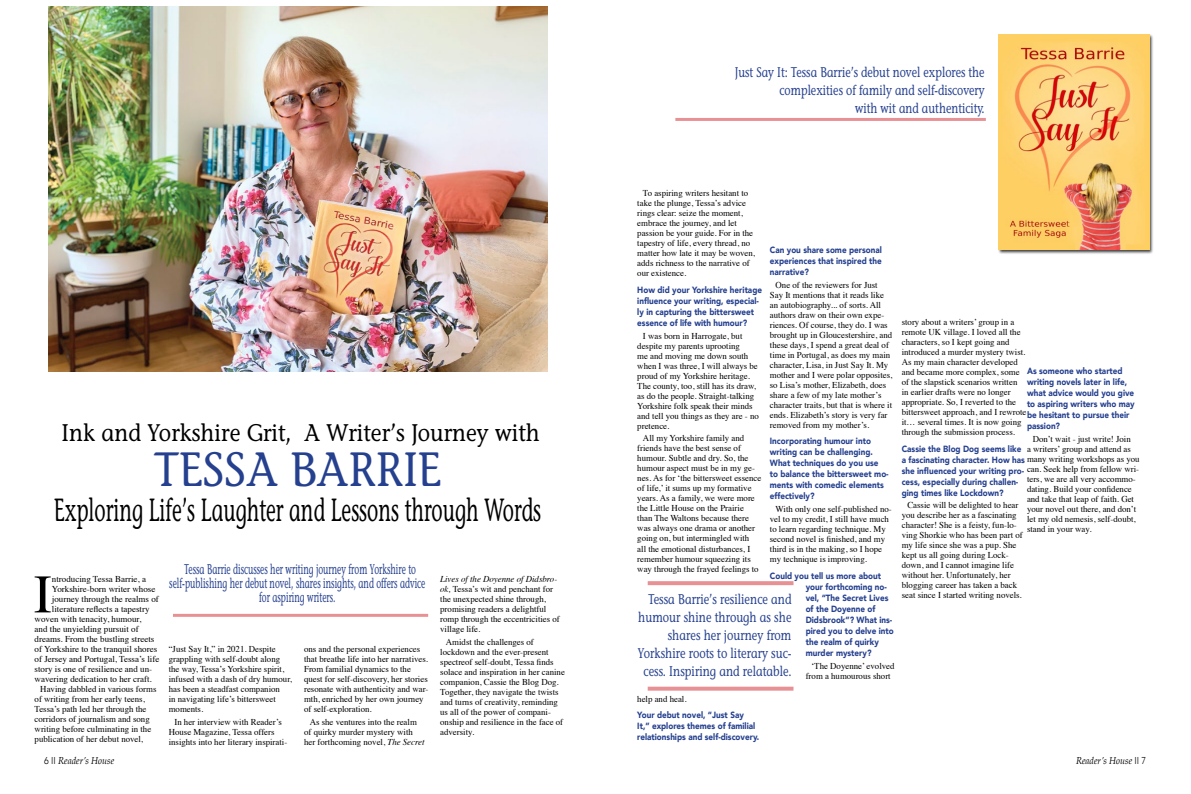
<style>
.page{position:relative;width:1191px;height:794px;background:#fff}
.page>*{position:absolute;margin:0;border:0;box-sizing:border-box;transform-origin:0 0}
.t1{font:54.3px "Times";color:#000}
.t2{font:48px "Stone Lab Normal Tr";color:#25408f;scale:.9 1}
.t3{font:32px "Stone Lab Normal Tr";color:#000;scale:.61 1}
.t4{font:24px "Stone Lab Normal Tr";color:#000;scale:.9 1}
.t5{font:14px/14px "Stone Lab Normal Tr";color:#25408f;text-align:center;scale:.6 1}
.t6{font:14px/18px "Stone Lab Normal Tr";color:#25408f;text-align:right;scale:.79 1}
.t7{font:14px/18px "Stone Lab Normal Tr";color:#25408f;text-align:right;scale:.77 1}
.t8{font:italic 10px "Palatino";color:#000;scale:.9 1}
.t9{font:9px/10px "Times";color:#000}
.t10{font:900 9px/11px "Avenir";color:#25408f;scale:.9 1}
.s1{font-style:italic}
.s2{font-family:"Times";font-weight:400;color:#000}
.s3{font-family:"Avenir";font-weight:300;font-style:normal}
</style>
<div class="page">
<hr style="left:173px;top:614px;width:255px;height:3px;background:#d2232a">
<img style="left:48px;top:6px;width:499px;height:365px">
<div style="left:998px;top:34px;width:156px;height:220px;background:#000;opacity:.75"></div>
<img style="left:999px;top:35px;width:150px;height:214px">
<hr style="left:675px;top:118px;width:310px;height:3px;background:#d2232a">
<svg style="left:647px;top:686px;width:146px;height:4px"></svg>
<svg style="left:647px;top:581px;width:146px;height:4px"></svg>
<h3 class="t4" style="left:62px;top:418px;width:533px">Ink and Yorkshire Grit, A Writer’s Journey with</h3>
<h2 class="t2" style="left:154px;top:440px;width:321px">TESSA BARRIE</h2>
<h3 class="t3" style="left:54px;top:490px;width:799px">Exploring Life’s Laughter and Lessons through Words</h3>
<h3 class="t5" style="left:169px;top:562px;width:428px">Tessa Barrie discusses her writing journey from Yorkshire to self-publishing her debut novel, shares insights, and offers advice for aspiring writers.</h3>
<p class="t9" style="left:440px;top:573px;width:121px"><span class="s1">Lives of the Doyenne of Didsbro&shy;ok,</span> Tessa’s wit and penchant for the unexpected shine through, promising readers a delightful romp through the eccentricities of village life.</p>
<p class="t9" style="left:440px;top:636px;width:126px;text-indent:6px">Amidst the challenges of lockdown and the ever-present spectreof self-doubt, Tessa finds solace and inspiration in her canine companion, Cassie the Blog Dog.<br>Together, they navigate the twists and turns of creativity, reminding us all of the power of compani&shy;onship and resilience in the face of adversity.</p>
<h1 class="t1" style="left:34px;top:543px;width:20px">I</h1>
<p class="t9" style="left:52px;top:573px;width:96px">ntroducing Tessa Barrie, a</p>
<p class="t9" style="left:52px;top:583px;width:105px">Yorkshire-born writer whose</p>
<p class="t9" style="left:52px;top:593px;width:108px">journey through the realms of</p>
<p class="t9" style="left:52px;top:603px;width:99px">literature reflects a tapestry</p>
<p class="t9" style="left:35px;top:613px;width:108px">woven with tenacity, humour,</p>
<p class="t9" style="left:35px;top:623px;width:105px">and the unyielding pursuit of</p>
<p class="t9" style="left:35px;top:633px;width:121px">dreams. From the bustling streets</p>
<p class="t9" style="left:35px;top:643px;width:124px">of Yorkshire to the tranquil shores</p>
<p class="t9" style="left:35px;top:653px;width:126px">of Jersey and Portugal, Tessa’s life</p>
<p class="t9" style="left:35px;top:663px;width:119px">story is one of resilience and un-</p>
<p class="t9" style="left:35px;top:673px;width:119px">wavering dedication to her craft.</p>
<p class="t9" style="left:40px;top:683px;width:118px">Having dabbled in various forms</p>
<p class="t9" style="left:35px;top:693px;width:112px">of writing from her early teens,</p>
<p class="t9" style="left:35px;top:703px;width:113px">Tessa’s path led her through the</p>
<p class="t9" style="left:35px;top:713px;width:117px">corridors of journalism and song</p>
<p class="t9" style="left:35px;top:723px;width:118px">writing before culminating in the</p>
<p class="t9" style="left:35px;top:733px;width:110px">publication of her debut novel,</p>
<p class="t9" style="left:304px;top:643px;width:126px">ons and the personal experiences that breathe life into her narratives.<br>From familial dynamics to the quest for self-discovery, her stories resonate with authenticity and war&shy;mth, enriched by her own journey of self-exploration.</p>
<p class="t9" style="left:304px;top:716px;width:122px;text-indent:6px">As she ventures into the realm of quirky murder mystery with her forthcoming novel, <span class="s1">The Secret</span></p>
<p class="t9" style="left:169px;top:643px;width:125px">“Just Say It,” in 2021. Despite grappling with self-doubt along the way, Tessa’s Yorkshire spirit, infused with a dash of dry humour, has been a steadfast companion<br>in navigating life’s bittersweet moments.</p>
<p class="t9" style="left:169px;top:716px;width:120px;text-indent:6px">In her interview with Reader’s<br>House Magazine, Tessa offers insights into her literary inspirati-</p>
<h3 class="t7" style="left:735px;top:63px;width:326px">Just Say It: Tessa Barrie’s debut novel explores the complexities of family and self-discovery<br>with wit and authenticity.</h3>
<p class="t9" style="left:637px;top:187px;width:119px;text-indent:6px">To aspiring writers hesitant to take the plunge, Tessa’s advice rings clear: seize the moment, embrace the journey, and let passion be your guide. For in the tapestry of life, every thread, no matter how late it may be woven, adds richness to the narrative of our existence.</p>
<p class="t10" style="left:637px;top:284px;width:140px">How did your Yorkshire heritage influence your writing, especial&shy;ly in capturing the bittersweet essence of life with humour?</p>
<p class="t9" style="left:637px;top:330px;width:123px;text-indent:6px">I was born in Harrogate, but despite my parents uprooting<br>me and moving me down south when I was three, I will always be proud of my Yorkshire heritage.<br>The county, too, still has its draw, as do the people. Straight-talking<br>Yorkshire folk speak their minds and tell you things as they are - no pretence.</p>
<p class="t9" style="left:637px;top:432px;width:125px;text-indent:6px">All my Yorkshire family and friends have the best sense of humour. Subtle and dry. So, the humour aspect must be in my ge&shy;nes. As for ‘the bittersweet essence of life,’ it sums up my formative years. As a family, we were more the Little House on the Prairie than The Waltons because there was always one drama or another going on, but intermingled with<br>all the emotional disturbances, I remember humour squeezing its way through the frayed feelings to</p>
<p class="t10" style="left:770px;top:244px;width:126px;text-align:justify">Can you share some personal experiences that inspired the narrative?</p>
<p class="t9" style="left:770px;top:279px;width:124px;text-indent:6px">One of the reviewers for Just<br>Say It mentions that it reads like an autobiography... of sorts. All authors draw on their own expe&shy;riences. Of course, they do. I was brought up in Gloucestershire, and these days, I spend a great deal of time in Portugal, as does my main character, Lisa, in Just Say It. My mother and I were polar opposites, so Lisa’s mother, Elizabeth, does share a few of my late mother’s character traits, but that is where it ends. Elizabeth’s story is very far removed from my mother’s.</p>
<p class="t10" style="left:770px;top:435px;width:133px">Incorporating humour into writing can be challenging.<br>What techniques do you use to balance the bittersweet mo&shy;ments with comedic elements effectively?</p>
<p class="t9" style="left:770px;top:503px;width:123px;text-indent:6px">With only one self-published no&shy;vel to my credit, I still have much to learn regarding technique. My second novel is finished, and my third is in the making, so I hope my technique is improving.</p>
<p class="t10" style="left:805px;top:570px;width:99px;text-indent:-36px">Could you tell us more about your forthcoming no&shy;vel, “The Secret Lives of the Doyenne of<br>Didsbrook”? What ins&shy;pired you to delve into the realm of quirky murder mystery?</p>
<p class="t9" style="left:805px;top:660px;width:90px;text-indent:6px">‘The Doyenne’ evolved from a humourous short</p>
<p class="t9" style="left:901px;top:316px;width:126px">story about a writers’ group in a remote UK village. I loved all the characters, so I kept going and introduced a murder mystery twist.<br>As my main character developed and became more complex, some of the slapstick scenarios written in earlier drafts were no longer appropriate. So, I reverted to the bittersweet approach, and I rewrote it… several times. It is now going through the submission process.</p>
<p class="t10" style="left:901px;top:443px;width:266px">Cassie the Blog Dog seems like<br>a fascinating character. How has <span class="s2">many writing workshops as you </span>she influenced your writing pro-<br>cess, especially during challen-<br>ging times like Lockdown?</p>
<p class="t9" style="left:901px;top:499px;width:123px;text-indent:6px">Cassie will be delighted to hear you describe her as a fascinating character! She is a feisty, fun-lo&shy;ving Shorkie who has been part of my life since she was a pup. She kept us all going during Lock&shy;down, and I cannot imagine life without her. Unfortunately, her blogging career has taken a back seat since I started writing novels.</p>
<p class="t10" style="left:1027px;top:365px;width:121px">As someone who started writing novels later in life, what advice would you give to aspiring writers who may be hesitant to pursue their passion?</p>
<p class="t9" style="left:1027px;top:433px;width:105px;text-align:right">Don’t wait - just write! Join a writers’ group and attend as</p>
<p class="t9" style="left:1027px;top:463px;width:114px">can. Seek help from fellow wri&shy;ters, we are all very accommo&shy;dating. Build your confidence and take that leap of faith. Get your novel out there, and don’t let my old nemesis, self-doubt, stand in your way.</p>
<h3 class="t6" style="left:638px;top:590px;width:196px">Tessa Barrie’s resilience and humour shine through as she shares her journey from<br>Yorkshire roots to literary suc&shy;cess. Inspiring and relatable.</h3>
<p class="t9" style="left:637px;top:692px;width:51px">help and heal.</p>
<p class="t10" style="left:637px;top:709px;width:137px">Your debut novel, “Just Say<br>It,” explores themes of familial relationships and self-discovery.</p>
<p class="t8" style="left:44px;top:752px;width:79px"><span class="s3">6 II</span> Reader’s House</p>
<p class="t8" style="left:1076px;top:752px;width:79px">Reader’s House <span class="s3">II 7</span></p>
</div>
